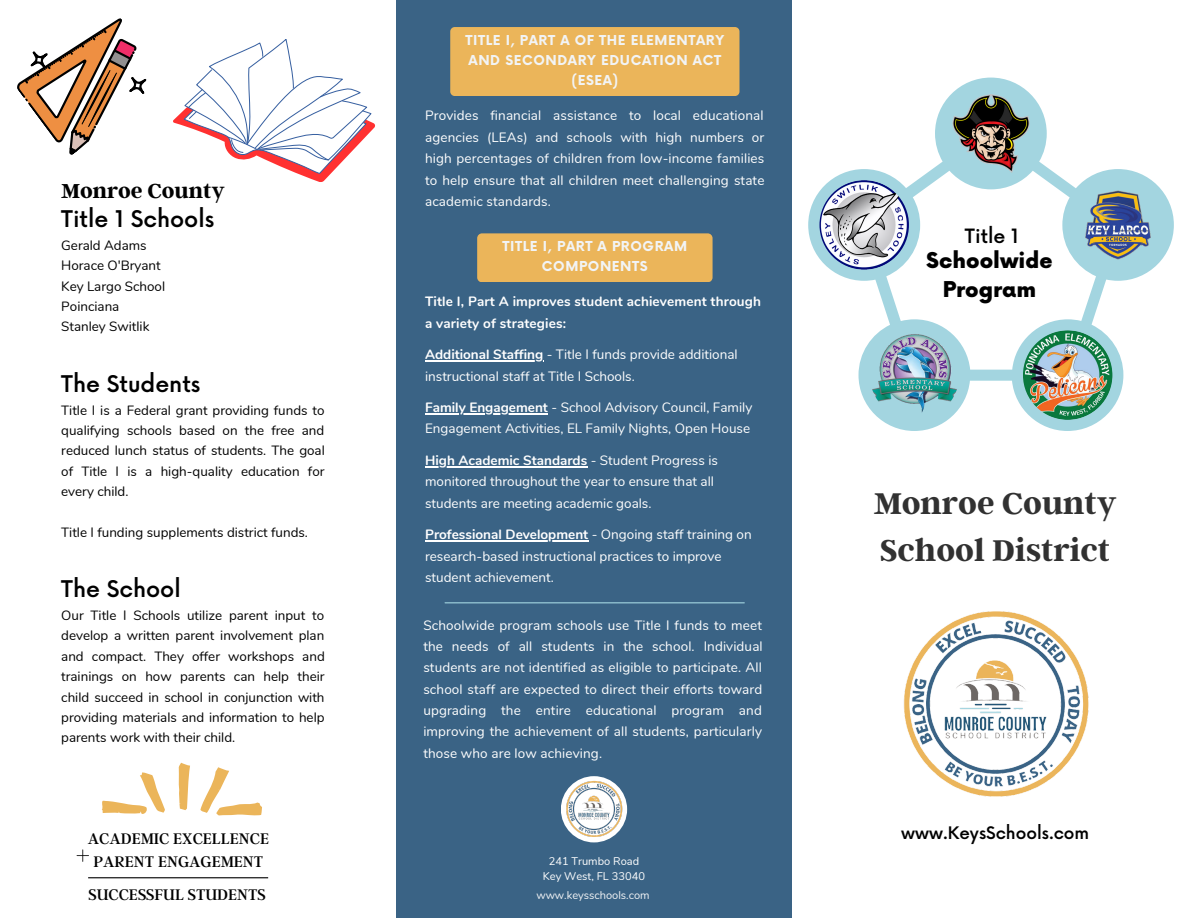
<style>
.page{position:relative;width:1188px;height:918px;background:#fff}
.page>*{position:absolute;margin:0;border:0;box-sizing:border-box;transform-origin:0 0}
.t1{font:700 33.45px "Argent CF";color:#313131}
.t2{font:700 22.5px "Argent CF";color:#000}
.t3{font:500 22.35px "Now";color:#000}
.t4{font:900 21.3px/29.4px "Now";color:#000;text-align:center}
.t5{font:500 19.2px "Now";color:#000}
.t6{font:17.1px "Argent CF";color:#000}
.t7{font:500 16.8px "Now";color:#000}
.t8{font:13.5px/21.3px "Nunito";color:#fff}
.t9{font:700 13.5px/21.3px "Nunito";letter-spacing:.01em;color:#fff}
.t10{font:13.35px/20.4px "Nunito";color:#000;text-align:justify}
.t11{font:700 13.35px/20px "Now";letter-spacing:.045em;color:#f2f4f6;text-align:center}
.t12{font:11.1px "Nunito";color:#fff}
.t13{font:11.1px "Nunito";color:#f2f4f6}
.s1{font-weight:700}
</style>
<div class="page">
<div style="left:396px;top:0;width:396px;height:918px;background:#3a6385"></div>
<svg style="left:17px;top:18px;width:130px;height:137px"></svg>
<svg style="left:130px;top:78px;width:15px;height:15px"></svg>
<div style="left:129px;top:77px;width:17px;height:17px;border:2px solid #000;border-radius:2px"></div>
<svg style="left:32px;top:52px;width:15px;height:15px"></svg>
<div style="left:31px;top:51px;width:17px;height:17px;border:2px solid #000;border-radius:2px"></div>
<img style="left:904px;top:611px;width:185px;height:186px">
<svg style="left:173px;top:39px;width:202px;height:143px"></svg>
<svg style="left:808px;top:78px;width:366px;height:353px"></svg>
<img style="left:1073px;top:180px;width:90px;height:90px;border-radius:50%">
<img style="left:946px;top:89px;width:90px;height:89px;border-radius:50%">
<img style="left:820px;top:180px;width:89px;height:90px;border-radius:50%">
<img style="left:870px;top:330px;width:89px;height:90px;border-radius:50%">
<img style="left:1023px;top:330px;width:89px;height:90px;border-radius:50%">
<svg style="left:77px;top:849px;width:12px;height:13px"></svg>
<hr style="left:88px;top:877px;width:180px;height:1px;background:#000">
<svg style="left:102px;top:763px;width:160px;height:53px"></svg>
<hr style="left:425px;top:360px;width:118px;height:1px;background:#fff">
<hr style="left:425px;top:413px;width:123px;height:1px;background:#fff">
<hr style="left:425px;top:466px;width:162px;height:1px;background:#fff">
<hr style="left:425px;top:540px;width:163px;height:1px;background:#fff">
<div style="left:450px;top:27px;width:290px;height:69px;background:#ebb55a;border-radius:5px"></div>
<div style="left:477px;top:233px;width:235px;height:49px;background:#ebb55a;border-radius:5px"></div>
<hr style="left:445px;top:602px;width:299px;height:1px;background:#a3d5e0">
<div style="left:561px;top:776px;width:66px;height:66px;background:#fff;border-radius:50%"></div>
<img style="left:565px;top:781px;width:58px;height:57px">
<p class="t2" style="left:61px;top:176px;width:165px">Monroe County</p>
<p class="t3" style="left:61px;top:207px;width:155px">Title 1 Schools</p>
<p class="t10" style="left:61px;top:236px;width:87px">Gerald Adams</p>
<p class="t10" style="left:61px;top:256px;width:101px">Horace O'Bryant</p>
<p class="t10" style="left:61px;top:276px;width:105px">Key Largo School</p>
<p class="t10" style="left:61px;top:297px;width:60px">Poinciana</p>
<p class="t10" style="left:61px;top:317px;width:90px">Stanley Switlik</p>
<p class="t3" style="left:61px;top:372px;width:141px">The Students</p>
<p class="t10" style="left:61px;top:400px;width:265px">Title I is a Federal grant providing funds to qualifying schools based on the free and reduced lunch status of students. The goal of Title I is a high-quality education for every child.</p>
<p class="t10" style="left:61px;top:522px;width:248px">Title I funding supplements district funds.</p>
<p class="t3" style="left:61px;top:577px;width:121px">The School</p>
<p class="t10" style="left:61px;top:606px;width:265px">Our Title I Schools utilize parent input to develop a written parent involvement plan and compact. They offer workshops and trainings on how parents can help their child succeed in school in conjunction with providing materials and information to help parents work with their child.</p>
<p class="t6" style="left:88px;top:828px;width:183px">ACADEMIC EXCELLENCE</p>
<p class="t6" style="left:94px;top:850px;width:171px">PARENT ENGAGEMENT</p>
<p class="t6" style="left:88px;top:884px;width:179px">SUCCESSFUL STUDENTS</p>
<p class="t11" style="left:466px;top:31px;width:260px">TITLE I, PART A OF THE ELEMENTARY<br>AND SECONDARY EDUCATION ACT (ESEA)</p>
<p class="t8" style="left:425px;top:105px;width:341px;text-align:justify">Provides financial assistance to local educational agencies (LEAs) and schools with high numbers or high percentages of children from low-income families to help ensure that all children meet challenging state academic standards.</p>
<p class="t11" style="left:503px;top:237px;width:186px">TITLE I, PART A PROGRAM<br>COMPONENTS</p>
<p class="t9" style="left:425px;top:291px;width:338px">Title I, Part A improves student achievement through a variety of strategies:</p>
<p class="t8" style="left:425px;top:344px;width:314px"><span class="s1">Additional Staffing</span> - Title I funds provide additional instructional staff at Title I Schools.</p>
<p class="t8" style="left:425px;top:397px;width:329px"><span class="s1">Family Engagement</span> - School Advisory Council, Family<br>Engagement Activities, EL Family Nights, Open House</p>
<p class="t8" style="left:425px;top:450px;width:294px"><span class="s1">High Academic Standards</span> - Student Progress is monitored throughout the year to ensure that all students are meeting academic goals.</p>
<p class="t8" style="left:425px;top:524px;width:328px"><span class="s1">Professional Development</span> - Ongoing staff training on research-based instructional practices to improve student achievement.</p>
<p class="t8" style="left:423px;top:615px;width:341px;text-align:justify">Schoolwide program schools use Title I funds to meet the needs of all students in the school. Individual students are not identified as eligible to participate. All school staff are expected to direct their efforts toward upgrading the entire educational program and improving the achievement of all students, particularly those who are low achieving.</p>
<p class="t12" style="left:549px;top:854px;width:92px">241 Trumbo Road</p>
<p class="t12" style="left:543px;top:869px;width:104px">Key West, FL 33040</p>
<p class="t13" style="left:536px;top:887px;width:115px">www.keysschools.com</p>
<p class="t5" style="left:965px;top:226px;width:55px">Title 1</p>
<p class="t4" style="left:926px;top:247px;width:128px">Schoolwide<br>Program</p>
<p class="t1" style="left:874px;top:482px;width:244px">Monroe County</p>
<p class="t1" style="left:880px;top:528px;width:231px">School District</p>
<p class="t7" style="left:901px;top:824px;width:190px">www.KeysSchools.com</p>
</div>
